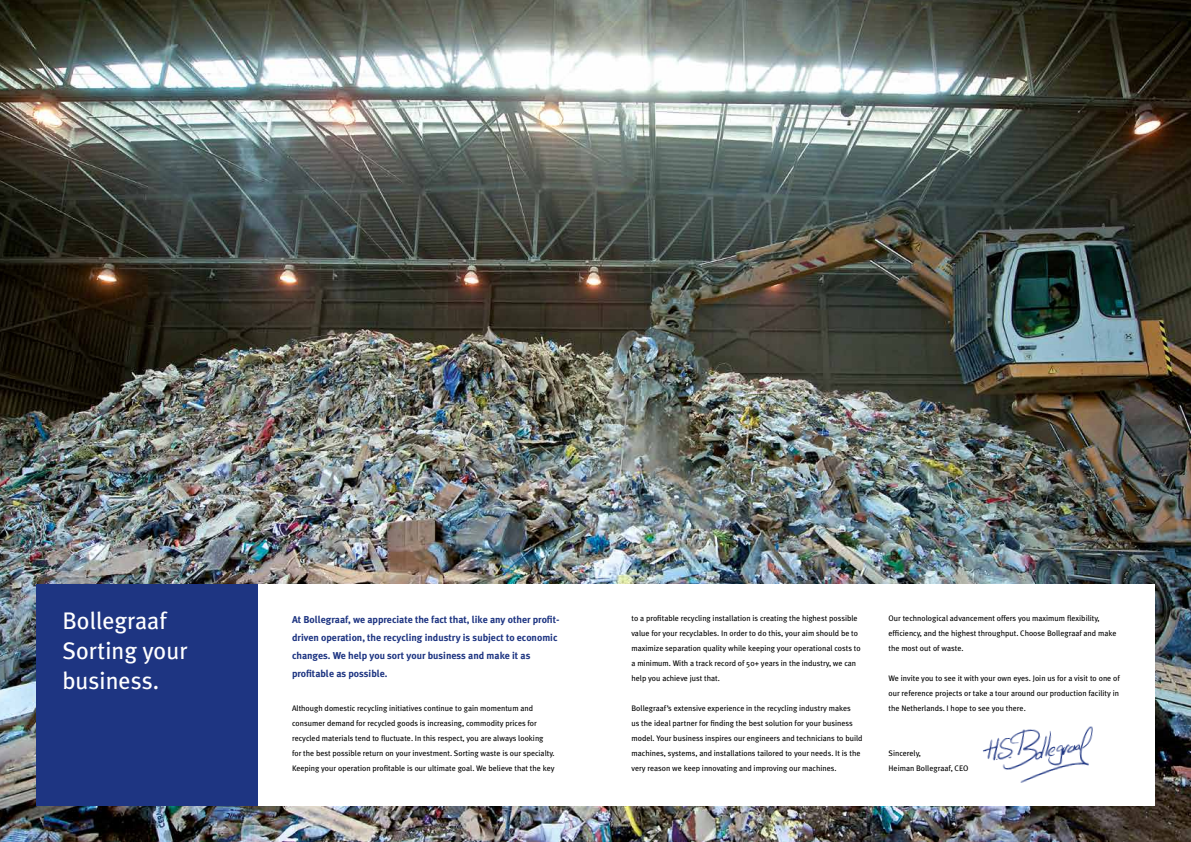
<style>
.page{position:relative;width:1191px;height:842px;background:#fff}
.page>*{position:absolute;margin:0;border:0;box-sizing:border-box;transform-origin:0 0}
.t1{font:24px/30px "Meta Plus";color:#fff}
.t2{font:700 10px/18px "Meta Plus";color:#1e3582}
.t3{font:8px/15px "Meta Plus";color:#000}
</style>
<div class="page">
<img style="left:0;top:0;width:1191px;height:842px">
<div style="left:245px;top:585px;width:910px;height:221px;background:#fff"></div>
<div style="left:36px;top:585px;width:221px;height:221px;background:#1e3582"></div>
<img style="left:983px;top:726px;width:110px;height:57px">
<h1 class="t1" style="left:62px;top:605px;width:127px">Bollegraaf<br>Sorting your business.</h1>
<p class="t3" style="left:631px;top:611px;width:231px">to a profitable recycling installation is creating the highest possible value for your recyclables. In order to do this, your aim should be to maximize separation quality while keeping your operational costs to a minimum. With a track record of 50+ years in the industry, we can help you achieve just that.</p>
<p class="t3" style="left:631px;top:701px;width:233px">Bollegraaf’s extensive experience in the recycling industry makes<br>us the ideal partner for finding the best solution for your business model. Your business inspires our engineers and technicians to build machines, systems, and installations tailored to your needs. It is the very reason we keep innovating and improving our machines.</p>
<p class="t2" style="left:292px;top:610px;width:269px">At Bollegraaf, we appreciate the fact that, like any other profit&shy;driven operation, the recycling industry is subject to economic changes. We help you sort your business and make it as profitable as possible.</p>
<p class="t3" style="left:292px;top:701px;width:264px">Although domestic recycling initiatives continue to gain momentum and consumer demand for recycled goods is increasing, commodity prices for recycled materials tend to fluctuate. In this respect, you are always looking for the best possible return on your investment. Sorting waste is our specialty.<br>Keeping your operation profitable is our ultimate goal. We believe that the key</p>
<p class="t3" style="left:888px;top:611px;width:229px">Our technological advancement offers you maximum flexibility, efficiency, and the highest throughput. Choose Bollegraaf and make the most out of waste.</p>
<p class="t3" style="left:888px;top:671px;width:233px;text-align:justify">We invite you to see it with your own eyes. Join us for a visit to one of our reference projects or take a tour around our production facility in the Netherlands. I hope to see you there.</p>
<p class="t3" style="left:888px;top:746px;width:81px">Sincerely,<br>Heiman Bollegraaf, CEO</p>
</div>
